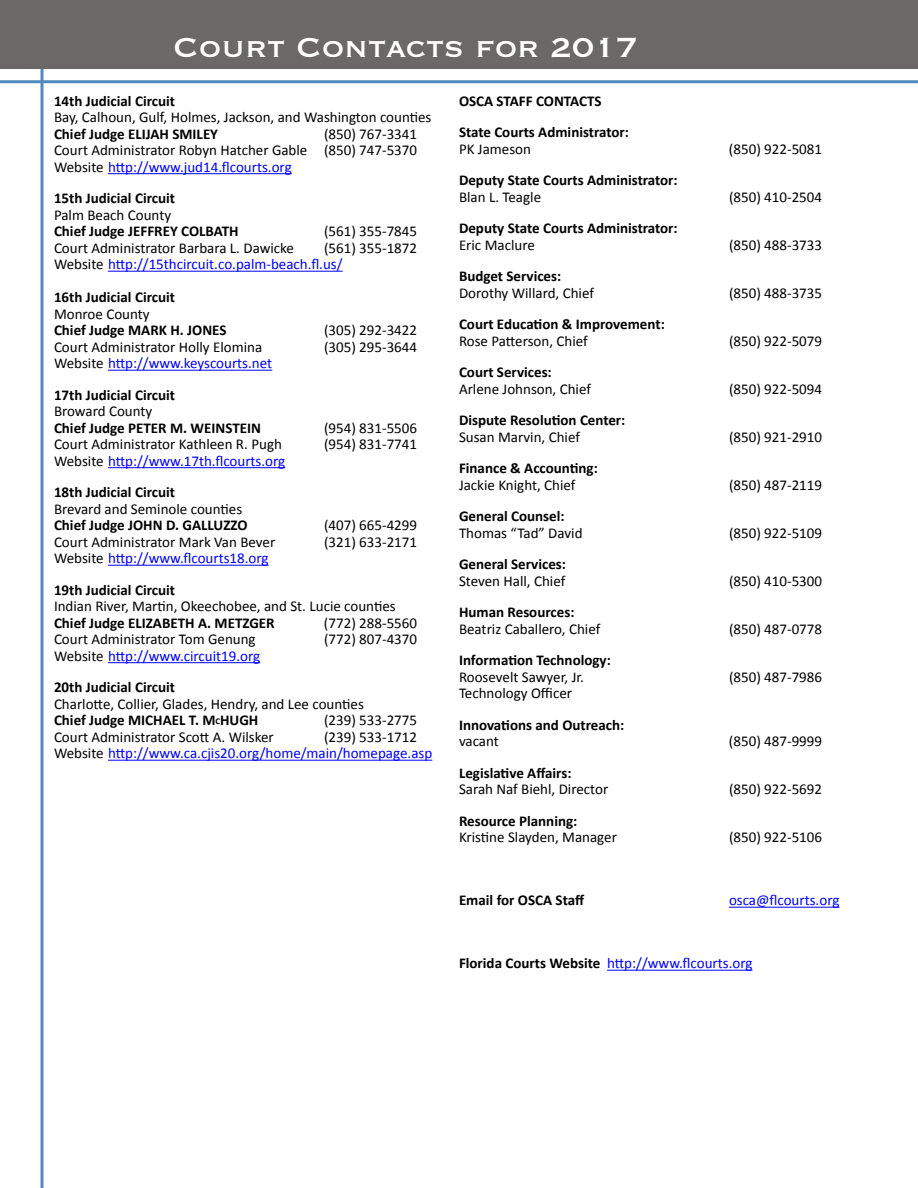
<style>
.page{position:relative;width:918px;height:1188px;background:#fff}
.page>*{position:absolute;margin:0;border:0;box-sizing:border-box;transform-origin:0 0}
.t1{font:36px "Copperplate";color:#fff}
.t2{font:15px/16.5px "Calibri";color:#000}
.t3{font:700 15px/16.5px "Calibri";color:#000}
.t4{font:15px/16.5px "Calibri";color:#00f}
.s1{font-weight:700}
.s2{font-weight:400}
.s3{color:#00f}
.s4{color:#000}
.s5{font-weight:700;font-size:8.7px}
.s6{font-weight:700;color:#000}
</style>
<div class="page">
<hr style="left:0;top:80px;width:918px;height:3px;background:#4f8abe">
<svg style="left:40px;top:69px;width:4px;height:1119px;background:#7aa6cd"></svg>
<div style="left:0;top:0;width:918px;height:69px;background:#6a6967"></div>
<hr style="left:108px;top:173px;width:184px;height:1px;background:#00f">
<hr style="left:108px;top:271px;width:235px;height:1px;background:#00f">
<hr style="left:108px;top:370px;width:164px;height:1px;background:#00f">
<hr style="left:108px;top:467px;width:177px;height:1px;background:#00f">
<hr style="left:108px;top:565px;width:161px;height:1px;background:#00f">
<hr style="left:108px;top:662px;width:152px;height:1px;background:#00f">
<hr style="left:108px;top:760px;width:324px;height:1px;background:#00f">
<hr style="left:729px;top:907px;width:110px;height:1px;background:#00f">
<hr style="left:607px;top:970px;width:145px;height:1px;background:#00f">
<p class="t1" style="left:173px;top:24px;width:466px">Court Contacts for 2017</p>
<p class="t2" style="left:54px;top:93px;width:379px"><span class="s1">14th Judicial Circuit<br></span>Bay, Calhoun, Gulf, Holmes, Jackson, and Washington counties<br><span class="s1">Chief Judge ELIJAH SMILEY</span></p>
<p class="t3" style="left:459px;top:93px;width:144px">OSCA STAFF CONTACTS</p>
<p class="t3" style="left:459px;top:124px;width:171px">State Courts Administrator:<br><span class="s2">PK Jameson</span></p>
<p class="t2" style="left:54px;top:126px;width:365px;text-align:justify;text-indent:270px">(850) 767-3341<br>Court Administrator Robyn Hatcher Gable (850) 747-5370<br>Website <span class="s3">http://www.jud14.flcourts.org</span></p>
<p class="t3" style="left:54px;top:190px;width:186px">15th Judicial Circuit<br><span class="s2">Palm Beach County<br></span>Chief Judge JEFFREY COLBATH</p>
<p class="t3" style="left:459px;top:172px;width:220px">Deputy State Courts Administrator:<br><span class="s2">Blan L. Teagle</span></p>
<p class="t3" style="left:459px;top:220px;width:220px">Deputy State Courts Administrator:<br><span class="s2">Eric Maclure</span></p>
<p class="t2" style="left:324px;top:223px;width:95px">(561) 355-7845</p>
<p class="t4" style="left:54px;top:240px;width:365px;text-indent:270px"><span class="s4">(561) 355-1872<br>Website</span> http://15thcircuit.co.palm-beach.fl.us/</p>
<p class="t3" style="left:54px;top:289px;width:174px">16th Judicial Circuit<br><span class="s2">Monroe County<br></span>Chief Judge MARK H. JONES</p>
<p class="t2" style="left:54px;top:240px;width:242px">Court Administrator Barbara L. Dawicke</p>
<p class="t2" style="left:459px;top:268px;width:136px"><span class="s1">Budget Services:<br></span>Dorothy Willard, Chief</p>
<p class="t3" style="left:459px;top:316px;width:207px">Court Education &amp; Improvement:<br><span class="s2">Rose Patterson, Chief</span></p>
<p class="t2" style="left:324px;top:322px;width:95px">(305) 292-3422</p>
<p class="t2" style="left:54px;top:339px;width:210px">Court Administrator Holly Elomina</p>
<p class="t2" style="left:324px;top:339px;width:95px">(305) 295-3644</p>
<p class="t4" style="left:54px;top:355px;width:220px"><span class="s4">Website</span> http://www.keyscourts.net</p>
<p class="t3" style="left:54px;top:387px;width:208px">17th Judicial Circuit<br><span class="s2">Broward County<br></span>Chief Judge PETER M. WEINSTEIN</p>
<p class="t2" style="left:459px;top:364px;width:134px"><span class="s1">Court Services:<br></span>Arlene Johnson, Chief</p>
<p class="t3" style="left:459px;top:412px;width:168px">Dispute Resolution Center:<br><span class="s2">Susan Marvin, Chief</span></p>
<p class="t2" style="left:324px;top:420px;width:95px">(954) 831-5506</p>
<p class="t2" style="left:54px;top:436px;width:229px">Court Administrator Kathleen R. Pugh</p>
<p class="t2" style="left:324px;top:436px;width:95px">(954) 831-7741</p>
<p class="t4" style="left:54px;top:453px;width:233px"><span class="s4">Website</span> http://www.17th.flcourts.org</p>
<p class="t3" style="left:54px;top:484px;width:195px">18th Judicial Circuit<br><span class="s2">Brevard and Seminole counties<br></span>Chief Judge JOHN D. GALLUZZO</p>
<p class="t3" style="left:459px;top:460px;width:140px">Finance &amp; Accounting:<br><span class="s2">Jackie Knight, Chief</span></p>
<p class="t2" style="left:459px;top:508px;width:125px"><span class="s1">General Counsel:<br></span>Thomas “Tad” David</p>
<p class="t2" style="left:324px;top:517px;width:95px">(407) 665-4299</p>
<p class="t2" style="left:54px;top:534px;width:223px">Court Administrator Mark Van Bever</p>
<p class="t2" style="left:324px;top:534px;width:95px">(321) 633-2171</p>
<p class="t4" style="left:54px;top:550px;width:216px"><span class="s4">Website</span> http://www.flcourts18.org</p>
<p class="t2" style="left:54px;top:582px;width:343px"><span class="s1">19th Judicial Circuit<br></span>Indian River, Martin, Okeechobee, and St. Lucie counties<br><span class="s1">Chief Judge ELIZABETH A. METZGER</span></p>
<p class="t3" style="left:459px;top:556px;width:109px">General Services:<br><span class="s2">Steven Hall, Chief</span></p>
<p class="t2" style="left:459px;top:604px;width:143px"><span class="s1">Human Resources:<br></span>Beatriz Caballero, Chief</p>
<p class="t2" style="left:324px;top:615px;width:95px">(772) 288-5560</p>
<p class="t2" style="left:54px;top:631px;width:203px">Court Administrator Tom Genung</p>
<p class="t2" style="left:324px;top:631px;width:95px">(772) 807-4370</p>
<p class="t4" style="left:54px;top:648px;width:208px"><span class="s4">Website</span> http://www.circuit19.org</p>
<p class="t2" style="left:54px;top:679px;width:311px"><span class="s1">20th Judicial Circuit<br></span>Charlotte, Collier, Glades, Hendry, and Lee counties<br><span class="s1">Chief Judge MICHAEL T. M</span><span class="s5">C</span><span class="s1">HUGH</span></p>
<p class="t3" style="left:459px;top:652px;width:153px">Information Technology:<br><span class="s2">Roosevelt Sawyer, Jr.</span></p>
<p class="t2" style="left:459px;top:685px;width:115px">Technology Officer</p>
<p class="t3" style="left:459px;top:717px;width:167px">Innovations and Outreach: <span class="s2">vacant</span></p>
<p class="t2" style="left:324px;top:712px;width:95px">(239) 533-2775</p>
<p class="t4" style="left:54px;top:729px;width:380px;text-indent:270px"><span class="s4">(239) 533-1712<br>Website</span> http://www.ca.cjis20.org/home/main/homepage.asp</p>
<p class="t2" style="left:54px;top:729px;width:221px">Court Administrator Scott A. Wilsker</p>
<p class="t2" style="left:459px;top:765px;width:151px"><span class="s1">Legislative Affairs:<br></span>Sarah Naf Biehl, Director</p>
<p class="t2" style="left:459px;top:813px;width:159px"><span class="s1">Resource Planning:<br></span>Kristine Slayden, Manager</p>
<p class="t2" style="left:729px;top:141px;width:95px">(850) 922-5081</p>
<p class="t2" style="left:729px;top:189px;width:95px">(850) 410-2504</p>
<p class="t2" style="left:729px;top:237px;width:95px">(850) 488-3733</p>
<p class="t2" style="left:729px;top:285px;width:95px">(850) 488-3735</p>
<p class="t2" style="left:729px;top:333px;width:95px">(850) 922-5079</p>
<p class="t2" style="left:729px;top:381px;width:95px">(850) 922-5094</p>
<p class="t2" style="left:729px;top:429px;width:95px">(850) 921-2910</p>
<p class="t2" style="left:729px;top:477px;width:95px">(850) 487-2119</p>
<p class="t2" style="left:729px;top:525px;width:95px">(850) 922-5109</p>
<p class="t2" style="left:729px;top:573px;width:95px">(850) 410-5300</p>
<p class="t2" style="left:729px;top:621px;width:95px">(850) 487-0778</p>
<p class="t2" style="left:729px;top:669px;width:95px">(850) 487-7986</p>
<p class="t2" style="left:729px;top:733px;width:95px">(850) 487-9999</p>
<p class="t2" style="left:729px;top:781px;width:95px">(850) 922-5692</p>
<p class="t2" style="left:729px;top:829px;width:95px">(850) 922-5106</p>
<p class="t3" style="left:459px;top:892px;width:127px">Email for OSCA Staff</p>
<p class="t4" style="left:729px;top:892px;width:112px">osca@flcourts.org</p>
<p class="t4" style="left:459px;top:955px;width:295px"><span class="s6">Florida Courts Website</span> http://www.flcourts.org</p>
</div>
